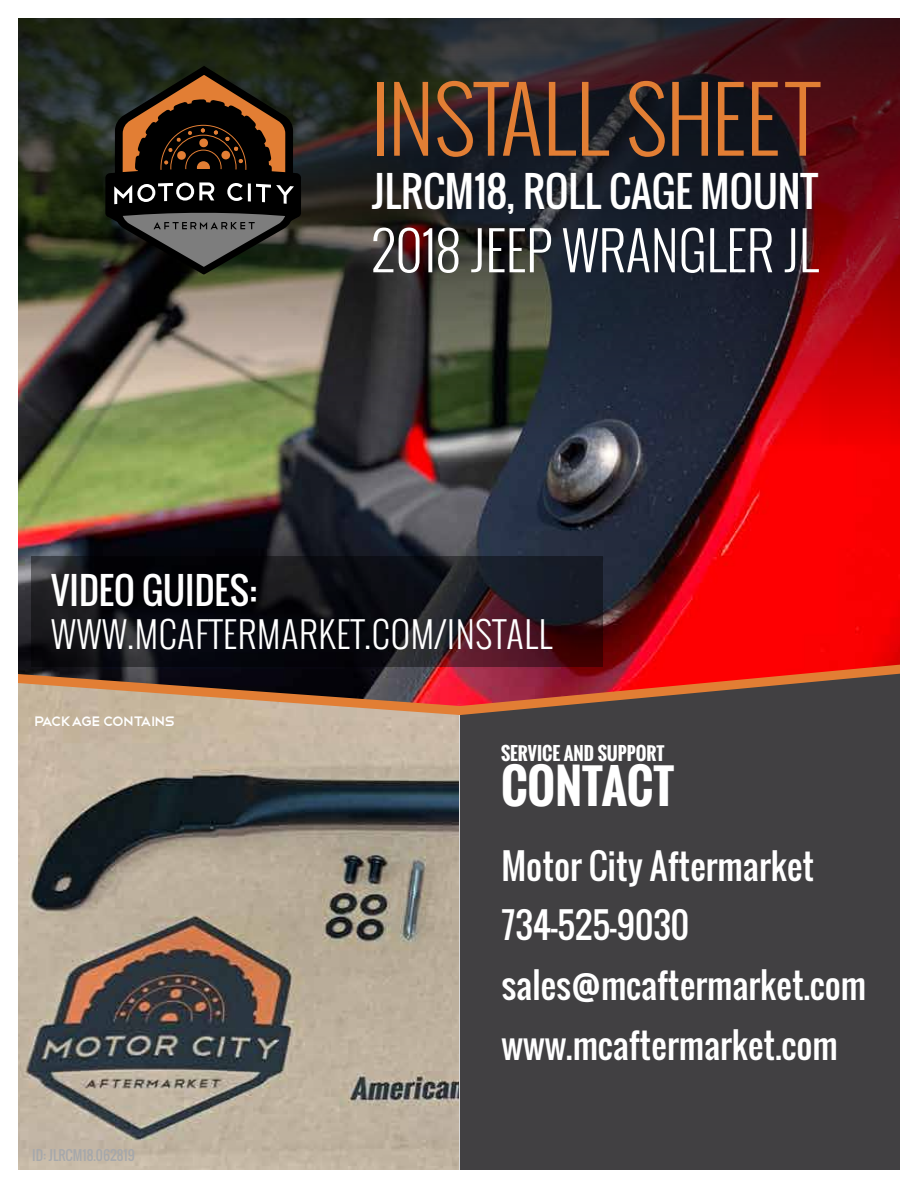
<style>
.page{position:relative;width:918px;height:1188px;background:#fff}
.page>*{position:absolute;margin:0;border:0;box-sizing:border-box;transform-origin:0 0}
.t1{font:300 87.9px "Oswald";color:#e27e34}
.t2{font:300 52.5px "Oswald";color:#fff}
.t3{font:700 46.5px "Oswald";color:#fff}
.t4{font:40.5px "Oswald";color:#fff}
.t5{font:300 36px "Oswald";letter-spacing:.02em;color:#fff}
.t6{font:36px "Oswald";color:#fff}
.t7{font:34.65px/59.8px "Oswald";color:#fff}
.t8{font:700 18px "Oswald";color:#fff}
.t9{font:18px "Telegrafico";letter-spacing:-.05em;color:#fff}
.t10{font:13.35px "Oswald";color:#a6a8ab}
</style>
<div class="page">
<img style="left:18px;top:18px;width:882px;height:1152px">
<h1 class="t1" style="left:371px;top:55px;width:449px">INSTALL SHEET</h1>
<p class="t4" style="left:372px;top:161px;width:448px">JLRCM18, ROLL CAGE MOUNT</p>
<h2 class="t2" style="left:372px;top:212px;width:448px">2018 JEEP WRANGLER JL</h2>
<p class="t6" style="left:51px;top:563px;width:207px">VIDEO GUIDES:</p>
<p class="t5" style="left:51px;top:608px;width:503px">WWW.MCAFTERMARKET.COM/INSTALL</p>
<p class="t9" style="left:34px;top:709px;width:143px">PACKAGE CONTAINS</p>
<p class="t10" style="left:32px;top:1145px;width:104px">ID: JLRCM18.062819</p>
<p class="t8" style="left:501px;top:740px;width:165px">SERVICE AND SUPPORT</p>
<h3 class="t3" style="left:501px;top:751px;width:175px">CONTACT</h3>
<p class="t7" style="left:501px;top:836px;width:366px">Motor City Aftermarket<br>734-525-9030 sales@mcaftermarket.com www.mcaftermarket.com</p>
</div>
